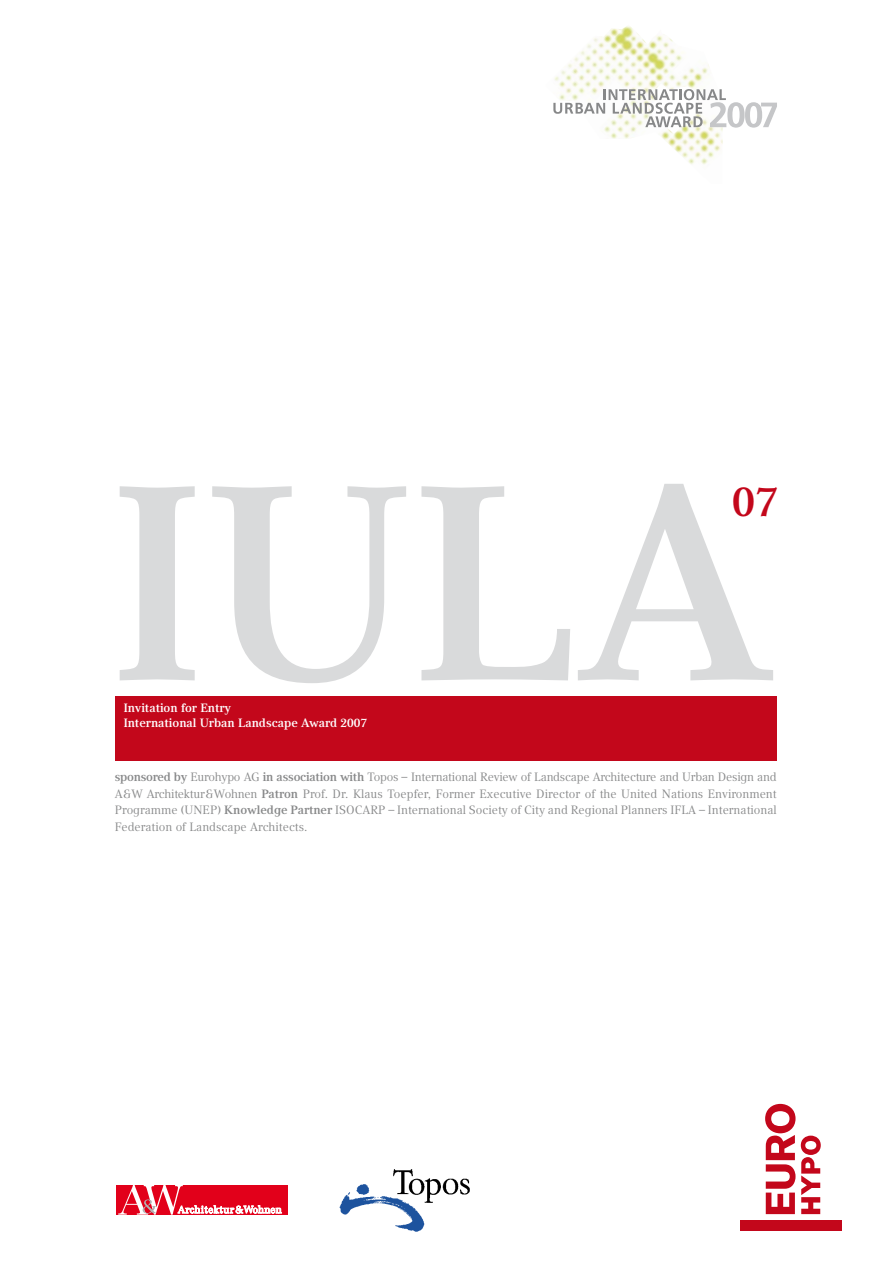
<style>
.page{position:relative;width:893px;height:1263px;background:#fff}
.page>*{position:absolute;margin:0;border:0;box-sizing:border-box;transform-origin:0 0}
.t1{font:700 273.9px "Compatil Text LT";color:#d9dadb}
.t2{font:700 41.1px "Compatil Text LT";color:#c3071b}
.t3{font:12px/16.5px "Compatil Text LT";color:#878889;text-align:justify}
.t4{font:700 12px/14.5px "Compatil Text LT";color:#fff}
.s1{font-weight:700}
</style>
<div class="page">
<div style="left:740px;top:1220px;width:102px;height:10px;background:#c3071b"></div>
<svg style="left:765px;top:1104px;width:30px;height:110px"></svg>
<svg style="left:801px;top:1135px;width:20px;height:79px"></svg>
<div style="left:116px;top:697px;width:661px;height:64px;background:#c3071b"></div>
<div style="left:116px;top:1185px;width:172px;height:29px;background:#e2001a"></div>
<svg style="left:118px;top:1185px;width:164px;height:29px"></svg>
<svg style="left:393px;top:1169px;width:77px;height:34px"></svg>
<img style="left:339px;top:1183px;width:86px;height:49px">
<svg style="left:553px;top:26px;width:224px;height:139px"></svg>
<h1 class="t1" style="left:111px;top:423px;width:664px">IULA</h1>
<h2 class="t2" style="left:732px;top:477px;width:47px">07</h2>
<p class="t4" style="left:124px;top:700px;width:245px">Invitation for Entry<br>International Urban Landscape Award 2007</p>
<p class="t3" style="left:115px;top:769px;width:663px"><span class="s1">sponsored by</span> Eurohypo AG <span class="s1">in association with</span> Topos – International Review of Landscape Architecture and Urban Design and A&amp;W Architektur&amp;Wohnen <span class="s1">Patron</span> Prof. Dr. Klaus Toepfer, Former Executive Director of the United Nations Environment Programme (UNEP) <span class="s1">Knowledge Partner</span> ISOCARP – International Society of City and Regional Planners IFLA – International Federation of Landscape Architects.</p>
</div>
